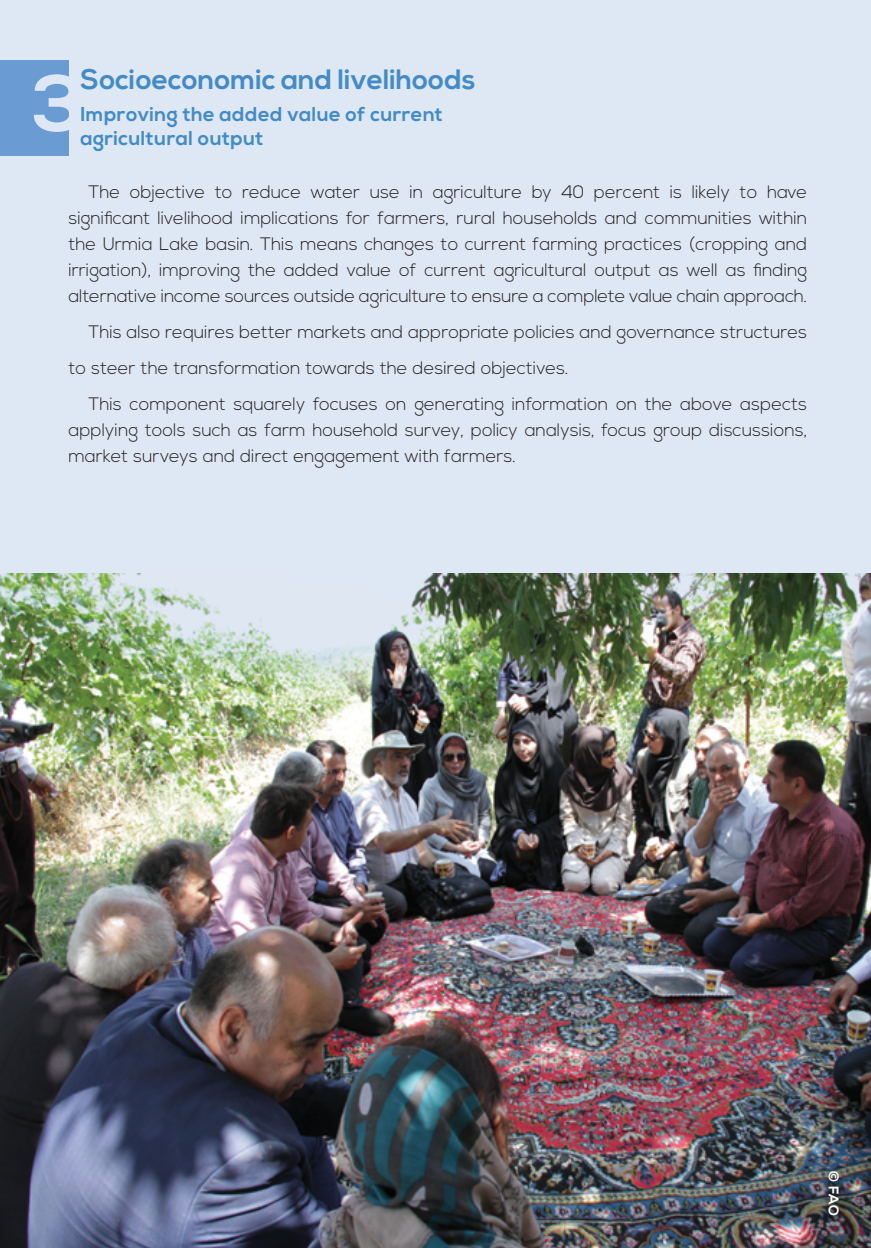
<style>
.page{position:relative;width:871px;height:1248px;background:#fff}
.page>*{position:absolute;margin:0;border:0;box-sizing:border-box;transform-origin:0 0}
.t1{font:700 80px "Nexa";color:#dee8f4}
.t2{font:700 28px "Nexa";color:#438ac9}
.t3{font:700 20px "Nexa";letter-spacing:.02em;color:#438ac9}
.t4{font:300 18px/26px "Nexa";color:#231f20;text-align:justify}
.t5{font:700 14px "Nexa";color:#fff}
</style>
<div class="page">
<div style="left:0;top:0;width:870px;height:579px;background:#dee8f4"></div>
<div style="left:0;top:60px;width:68px;height:95px;background:#6a9bd2"></div>
<img style="left:0;top:573px;width:870px;height:674px">
<div style="left:295px;top:573px;width:128px;height:30px;background:#dee8f4"></div>
<img style="left:810px;top:1168px;width:34px;height:57px">
<h2 class="t2" style="left:80px;top:63px;width:396px">Socioeconomic and livelihoods</h2>
<p class="t3" style="left:80px;top:103px;width:364px">Improving the added value of current</p>
<h1 class="t1" style="left:33px;top:57px;width:54px">3</h1>
<p class="t3" style="left:80px;top:127px;width:185px">agricultural output</p>
<p class="t4" style="left:68px;top:179px;width:740px;text-indent:20px">The objective to reduce water use in agriculture by 40 percent is likely to have significant livelihood implications for farmers, rural households and communities within the Urmia Lake basin. This means changes to current farming practices (cropping and irrigation), improving the added value of current agricultural output as well as finding alternative income sources outside agriculture to ensure a complete value chain approach.</p>
<p class="t4" style="left:68px;top:314px;width:740px;line-height:36px;text-indent:20px">This also requires better markets and appropriate policies and governance structures to steer the transformation towards the desired objectives.</p>
<p class="t4" style="left:68px;top:391px;width:740px;text-indent:20px">This component squarely focuses on generating information on the above aspects applying tools such as farm household survey, policy analysis, focus group discussions, market surveys and direct engagement with farmers.</p>
<p class="t5" style="left:841px;top:1170px;width:47px;rotate:90deg">© FAO</p>
</div>
